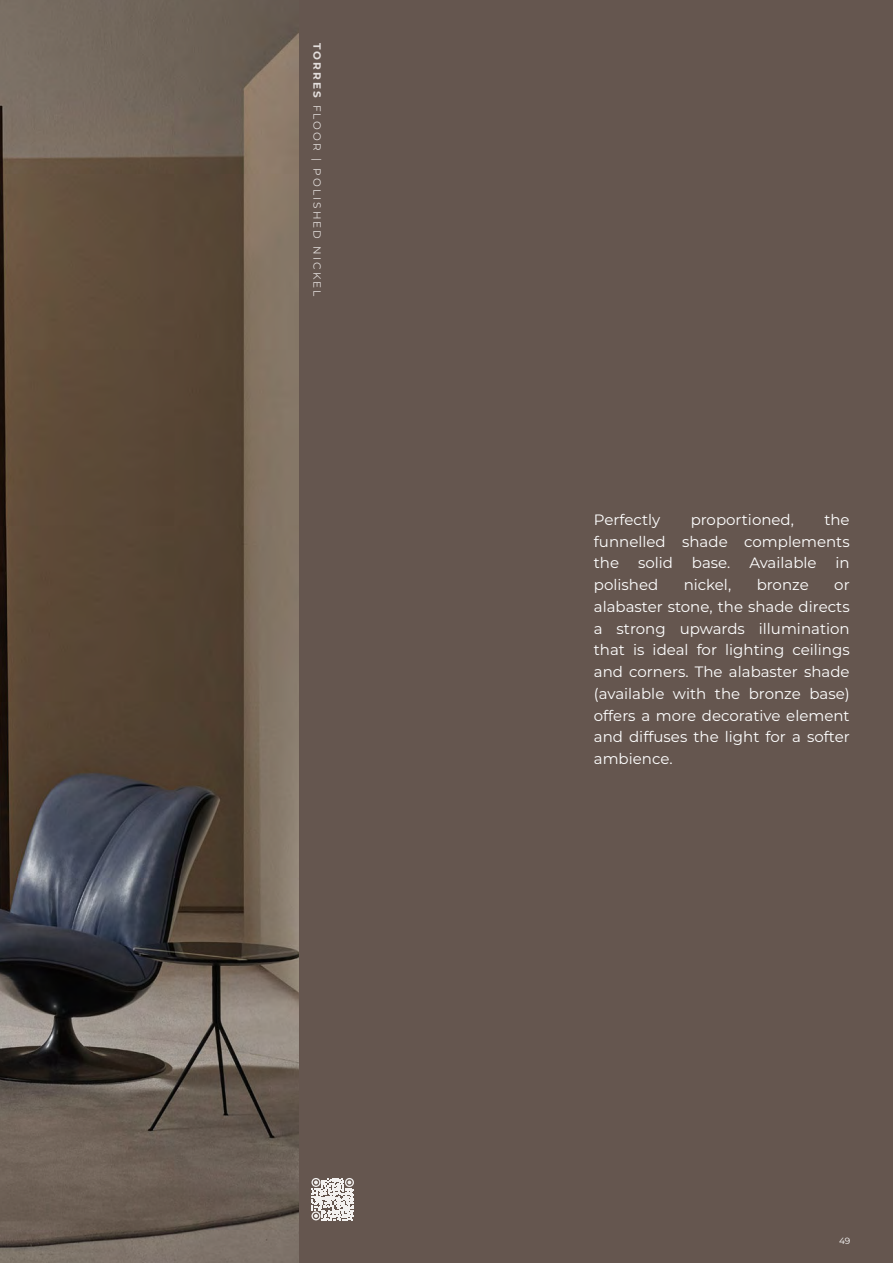
<style>
.page{position:relative;width:893px;height:1263px;background:#65564f}
.page>*{position:absolute;margin:0;border:0;box-sizing:border-box;transform-origin:0 0}
.t1{font:15px/21.8px "Montserrat";color:#fff;text-align:justify}
.t2{font:10.5px "Montserrat";letter-spacing:.2em;color:#e3dedc}
.t3{font:9px "Montserrat";color:#fff}
.s1{font-weight:700}
</style>
<div class="page">
<img style="left:0;top:0;width:298px;height:1263px">
<svg style="left:311px;top:1178px;width:43px;height:42px"></svg>
<p class="t2" style="left:324px;top:43px;width:255px;rotate:90deg"><span class="s1">TORRES</span> FLOOR | POLISHED NICKEL</p>
<p class="t1" style="left:594px;top:508px;width:68px">Perfectly</p>
<p class="t1" style="left:691px;top:508px;width:105px">proportioned,</p>
<p class="t1" style="left:594px;top:508px;width:257px;text-indent:231px">the funnelled shade complements the</p>
<p class="t1" style="left:638px;top:552px;width:36px">solid</p>
<p class="t1" style="left:692px;top:552px;width:40px">base.</p>
<p class="t1" style="left:749px;top:552px;width:69px">Available</p>
<p class="t1" style="left:835px;top:552px;width:16px">in</p>
<p class="t1" style="left:594px;top:573px;width:66px">polished</p>
<p class="t1" style="left:684px;top:573px;width:49px">nickel,</p>
<p class="t1" style="left:757px;top:573px;width:54px">bronze</p>
<p class="t1" style="left:594px;top:573px;width:257px;text-indent:240px">or alabaster stone, the shade directs a strong upwards illumination that is ideal for lighting ceilings and corners. The alabaster shade (available with the bronze base) offers a more decorative element and diffuses the light for a softer ambience.</p>
<p class="t3" style="left:839px;top:1234px;width:13px">49</p>
</div>
